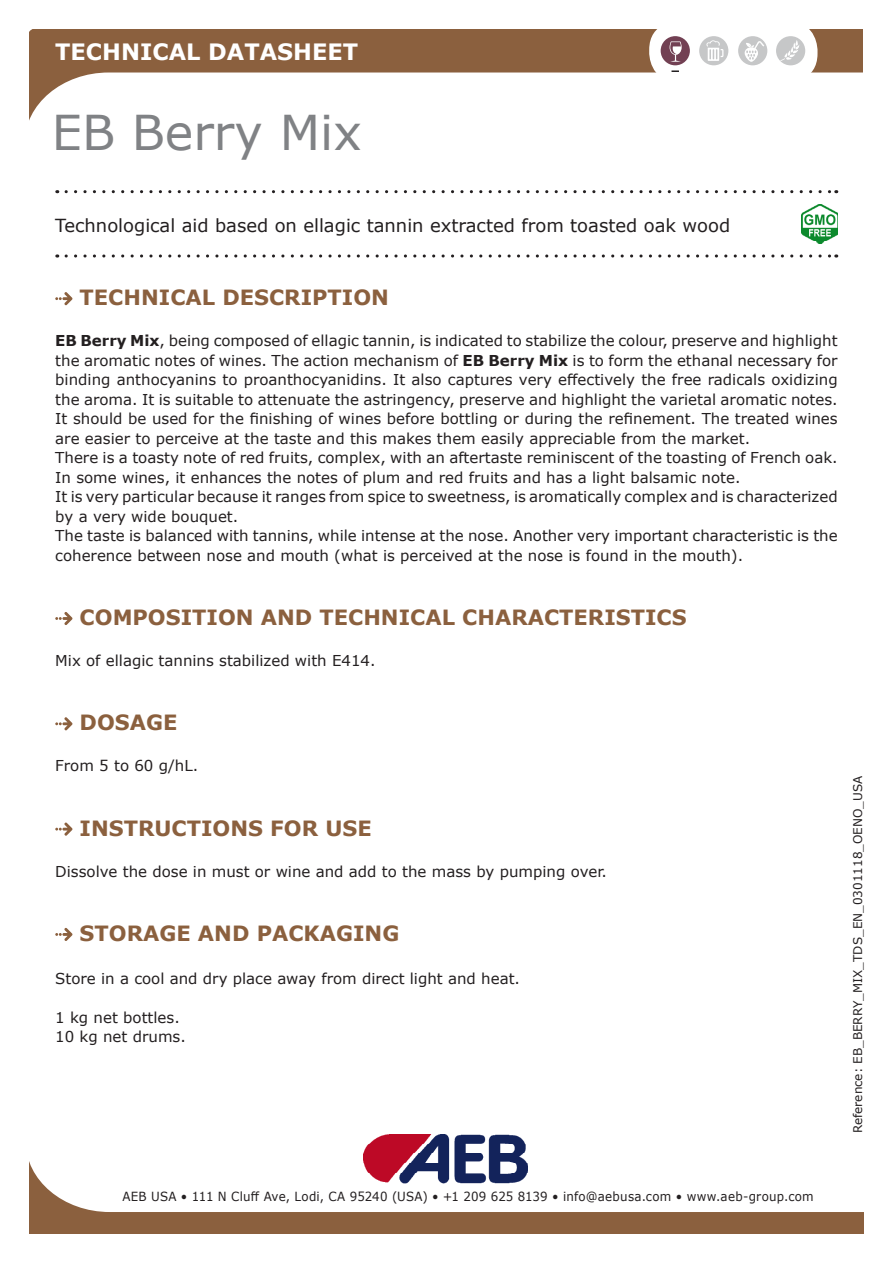
<style>
.page{position:relative;width:893px;height:1263px;background:#fff}
.page>*{position:absolute;margin:0;border:0;box-sizing:border-box;transform-origin:0 0}
.t1{font:48px "Verdana";color:#808285}
.t2{font:700 22.5px "Verdana";color:#fff}
.t3{font:700 21px "Verdana";color:#8b603e}
.t4{font:18px "Verdana";color:#231f20}
.t5{font:15px/19.5px "Verdana";color:#231f20}
.t6{font:12.6px "Verdana";letter-spacing:.02em;color:#231f20;scale:.94 1}
.t7{font:12px "Verdana";color:#231f20}
.s1{font-weight:700}
</style>
<div class="page">
<svg style="left:30px;top:1164px;width:834px;height:69px"></svg>
<svg style="left:66px;top:190px;width:771px;height:3px"></svg>
<svg style="left:66px;top:254px;width:771px;height:4px"></svg>
<svg style="left:29px;top:30px;width:834px;height:91px"></svg>
<svg style="left:649px;top:21px;width:167px;height:61px"></svg>
<div style="left:650px;top:22px;width:167px;height:60px;background:#fff;border-radius:28px"></div>
<svg style="left:671px;top:70px;width:8px;height:2px"></svg>
<div style="left:776px;top:36px;width:29px;height:29px;background:#c6c7c8;border-radius:50%"></div>
<svg style="left:780px;top:40px;width:20px;height:21px"></svg>
<div style="left:738px;top:36px;width:29px;height:29px;background:#c6c7c8;border-radius:50%"></div>
<div style="left:661px;top:36px;width:29px;height:29px;background:#724053;border-radius:50%"></div>
<div style="left:699px;top:36px;width:29px;height:29px;background:#c6c7c8;border-radius:50%"></div>
<svg style="left:706px;top:40px;width:17px;height:21px"></svg>
<svg style="left:670px;top:41px;width:12px;height:21px"></svg>
<svg style="left:745px;top:41px;width:19px;height:21px"></svg>
<img style="left:363px;top:1134px;width:165px;height:49px">
<svg style="left:55px;top:292px;width:17px;height:13px"></svg>
<svg style="left:55px;top:612px;width:17px;height:13px"></svg>
<svg style="left:55px;top:717px;width:17px;height:13px"></svg>
<svg style="left:55px;top:822px;width:17px;height:14px"></svg>
<svg style="left:55px;top:928px;width:17px;height:13px"></svg>
<img style="left:802px;top:204px;width:36px;height:39px">
<h2 class="t2" style="left:55px;top:36px;width:304px">TECHNICAL DATASHEET</h2>
<p class="t1" style="left:52px;top:100px;width:312px">EB Berry Mix</p>
<p class="t4" style="left:55px;top:213px;width:676px">Technological aid based on ellagic tannin extracted from toasted oak wood</p>
<p class="t3" style="left:80px;top:283px;width:311px">TECHNICAL DESCRIPTION</p>
<p class="t5" style="left:55px;top:331px;width:784px;text-align:justify"><span class="s1">EB Berry Mix</span>, being composed of ellagic tannin, is indicated to stabilize the colour, preserve and highlight the aromatic notes of wines. The action mechanism of <span class="s1">EB Berry Mix</span> is to form the ethanal necessary for binding anthocyanins to proanthocyanidins. It also captures very effectively the free radicals oxidizing the aroma. It is suitable to attenuate the astringency, preserve and highlight the varietal aromatic notes.<br>It should be used for the finishing of wines before bottling or during the refinement. The treated wines are easier to perceive at the taste and this makes them easily appreciable from the market.</p>
<p class="t5" style="left:55px;top:448px;width:784px">There is a toasty note of red fruits, complex, with an aftertaste reminiscent of the toasting of French oak.<br>In some wines, it enhances the notes of plum and red fruits and has a light balsamic note.</p>
<p class="t5" style="left:55px;top:487px;width:784px">It is very particular because it ranges from spice to sweetness, is aromatically complex and is characterized by a very wide bouquet.</p>
<p class="t5" style="left:55px;top:526px;width:784px">The taste is balanced with tannins, while intense at the nose. Another very important characteristic is the coherence between nose and mouth (what is perceived at the nose is found in the mouth).</p>
<p class="t3" style="left:80px;top:602px;width:608px">COMPOSITION AND TECHNICAL CHARACTERISTICS</p>
<p class="t5" style="left:55px;top:651px;width:322px">Mix of ellagic tannins stabilized with E414.</p>
<p class="t3" style="left:80px;top:708px;width:99px">DOSAGE</p>
<p class="t5" style="left:55px;top:756px;width:144px">From 5 to 60 g/hL.</p>
<p class="t3" style="left:80px;top:813px;width:294px">INSTRUCTIONS FOR USE</p>
<p class="t5" style="left:55px;top:861px;width:553px">Dissolve the dose in must or wine and add to the mass by pumping over.</p>
<p class="t3" style="left:80px;top:918px;width:321px">STORAGE AND PACKAGING</p>
<p class="t5" style="left:55px;top:968px;width:466px">Store in a cool and dry place away from direct light and heat.</p>
<p class="t5" style="left:55px;top:1007px;width:126px">1 kg net bottles.</p>
<p class="t5" style="left:55px;top:1027px;width:132px">10 kg net drums.</p>
<p class="t7" style="left:850px;top:1133px;width:359px;rotate:-90deg">Reference: EB_BERRY_MIX_TDS_EN_0301118_OENO_USA</p>
<p class="t6" style="left:122px;top:1187px;width:737px">AEB USA • 111 N Cluff Ave, Lodi, CA 95240 (USA) • +1 209 625 8139 • info@aebusa.com • www.aeb-group.com</p>
</div>
